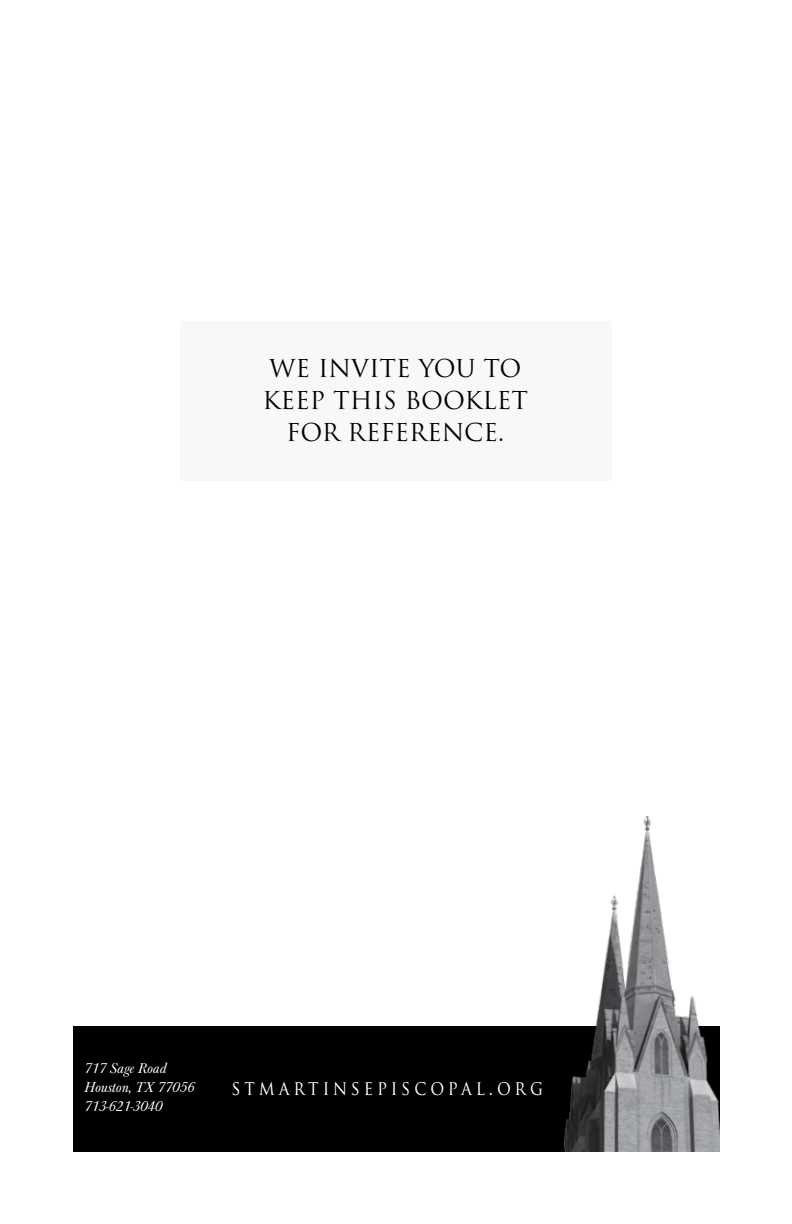
<style>
.page{position:relative;width:792px;height:1224px;background:#fff}
.page>*{position:absolute;margin:0;border:0;box-sizing:border-box;transform-origin:0 0}
.t1{font:24px/32px "Trajan Pro";color:#000;text-align:center}
.t2{font:20px "Trajan Pro";letter-spacing:.23em;color:#fff;scale:.86 1}
.t3{font:italic 15px/19.2px "Baskerville URW";letter-spacing:-.01em;color:#fff}
</style>
<div class="page">
<div style="left:180px;top:321px;width:432px;height:160px;background:#f9f8f6"></div>
<div style="left:73px;top:1026px;width:646px;height:126px;background:#000"></div>
<img style="left:563px;top:816px;width:156px;height:336px">
<p class="t1" style="left:263px;top:352px;width:267px">WE INVITE YOU TO<br>KEEP THIS BOOKLET<br>FOR REFERENCE.</p>
<p class="t3" style="left:84px;top:1059px;width:112px">717 Sage Road<br>Houston, TX 77056<br>713-621-3040</p>
<p class="t2" style="left:232px;top:1075px;width:364px">stmartinsepiscopal.org</p>
</div>
